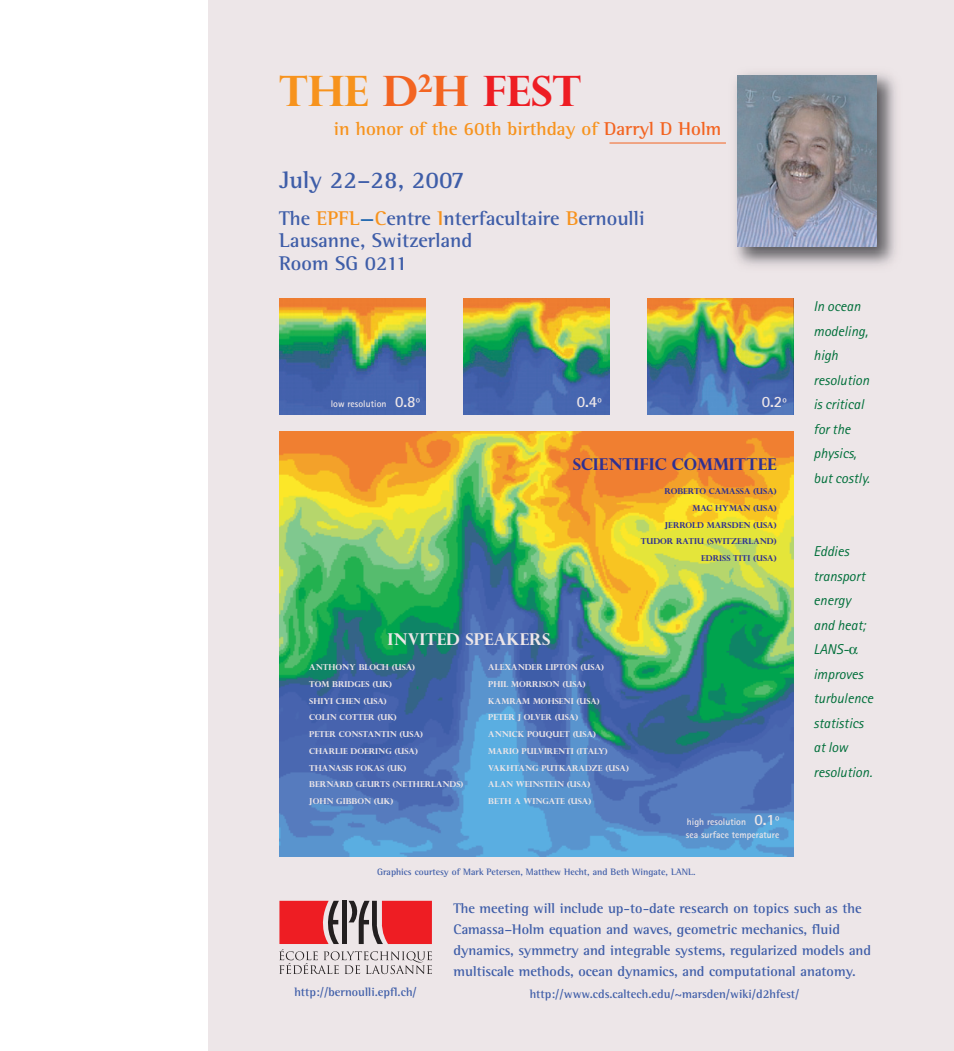
<style>
.page{position:relative;width:954px;height:1051px;background:#fff}
.page>*{position:absolute;margin:0;border:0;box-sizing:border-box;transform-origin:0 0}
.t1{font:700 41.88px "Perpetua Titling";color:#ee1d23}
.t2{font:700 24.38px "Rotis Semi Serif";color:#3e5da8}
.t3{font:700 20.38px/22.5px "Rotis Semi Serif";color:#3e5da8}
.t4{font:700 19px "Rotis Semi Serif";color:#f7931d}
.t5{font:700 16.25px "Perpetua Titling";color:#2e3092}
.t6{font:700 16.25px "Perpetua Titling";color:#ede6e8}
.t7{font:700 15.75px "Rotis Sans Serif";color:#ede6e8}
.t8{font:700 14.25px/21px "Rotis Semi Serif";color:#3e5da8}
.t9{font:italic 14.25px/24.5px "Rotis Sans Serif";color:#006f3a}
.t10{font:700 12.25px "Rotis Semi Serif";color:#3e5da8}
.t11{font:700 9.62px "Rotis Sans Serif";color:#ede6e8}
.t12{font:700 9.5px "Rotis Semi Serif";color:#3e5da8}
.t13{font:700 8.12px/16.8px "Perpetua Titling";color:#ede6e8}
.t14{font:700 8.12px/16.8px "Perpetua Titling";color:#2e3092;text-align:right}
.s1{color:#f7931d}
.s2{color:#f36421}
.s3{color:#0154a6}
.s4{font-size:15.75px}
</style>
<div class="page">
<div style="left:209px;top:0;width:745px;height:1051px;background:#ede6e8"></div>
<img style="left:279px;top:432px;width:514px;height:424px">
<img style="left:279px;top:298px;width:147px;height:116px">
<img style="left:463px;top:298px;width:147px;height:116px">
<img style="left:647px;top:298px;width:146px;height:116px">
<svg style="left:279px;top:900px;width:153px;height:74px"></svg>
<img style="left:735px;top:73px;width:161px;height:193px">
<img style="left:737px;top:76px;width:139px;height:170px">
<h1 class="t1" style="left:279px;top:67px;width:303px"><span class="s1">THE</span> <span class="s2">D</span><sup>2</sup><span class="s2">H</span> FEST</h1>
<h3 class="t4" style="left:334px;top:122px;width:389px">in honor of the 60th birthday of <span class="s2">Darryl D Holm</span></h3>
<h2 class="t2" style="left:279px;top:171px;width:187px">July 22–28, 2007</h2>
<h3 class="t3" style="left:279px;top:209px;width:367px">The <span class="s1">EPFL</span><span class="s3">—</span><span class="s1">C</span>entre <span class="s1">I</span>nterfacultaire <span class="s1">B</span>ernoulli</h3>
<h3 class="t3" style="left:279px;top:231px;width:195px">Lausanne, Switzerland<br>Room SG 0211</h3>
<p class="t11" style="left:331px;top:400px;width:91px">low resolution <span class="s4">0.8º</span></p>
<h3 class="t7" style="left:576px;top:396px;width:27px">0.4º</h3>
<h3 class="t7" style="left:761px;top:396px;width:27px">0.2º</h3>
<h3 class="t5" style="left:573px;top:455px;width:205px">SCIENTIFIC COMMITTEE</h3>
<p class="t14" style="left:641px;top:483px;width:137px">ROBERTO CAMASSA (USA)<br>MAC HYMAN (USA)<br>JERROLD MARSDEN (USA)<br>TUDOR RATIU (SWITZERLAND)<br>EDRISS TITI (USA)</p>
<h3 class="t6" style="left:387px;top:630px;width:164px">INVITED SPEAKERS</h3>
<p class="t13" style="left:309px;top:659px;width:156px">ANTHONY BLOCH (USA)<br>TOM BRIDGES (UK)<br>SHIYI CHEN (USA)<br>COLIN COTTER (UK)<br>PETER CONSTANTIN (USA)<br>CHARLIE DOERING (USA)<br>THANASIS FOKAS (UK)<br>BERNARD GEURTS (NETHERLANDS)<br>JOHN GIBBON (UK)</p>
<p class="t13" style="left:488px;top:659px;width:142px">ALEXANDER LIPTON (USA)<br>PHIL MORRISON (USA)<br>KAMRAM MOHSENI (USA)<br>PETER J OLVER (USA)<br>ANNICK POUQUET (USA)<br>MARIO PULVIRENTI (ITALY)<br>VAKHTANG PUTKARADZE (USA)<br>ALAN WEINSTEIN (USA)<br>BETH A WINGATE (USA)</p>
<p class="t11" style="left:687px;top:818px;width:94px">high resolution <span class="s4">0.1º</span></p>
<p class="t11" style="left:686px;top:831px;width:95px">sea surface temperature</p>
<p class="t12" style="left:377px;top:868px;width:320px">Graphics courtesy of Mark Petersen, Matthew Hecht, and Beth Wingate, LANL.</p>
<h3 class="t9" style="left:813px;top:295px;width:58px">In ocean modeling, high resolution is critical for the physics, but costly.</h3>
<h3 class="t9" style="left:813px;top:540px;width:61px">Eddies transport energy and heat;<br>LANS&shy;improves turbulence statistics at low resolution.</h3>
<h3 class="t10" style="left:294px;top:987px;width:124px">http://bernoulli.epfl.ch/</h3>
<p class="t8" style="left:453px;top:899px;width:419px">The meeting will include up-to-date research on topics such as the Camassa–Holm equation and waves, geometric mechanics, fluid dynamics, symmetry and integrable systems, regularized models and multiscale methods, ocean dynamics, and computational anatomy.</p>
<h3 class="t10" style="left:529px;top:989px;width:271px">http://www.cds.caltech.edu/~marsden/wiki/d2hfest/</h3>
</div>
